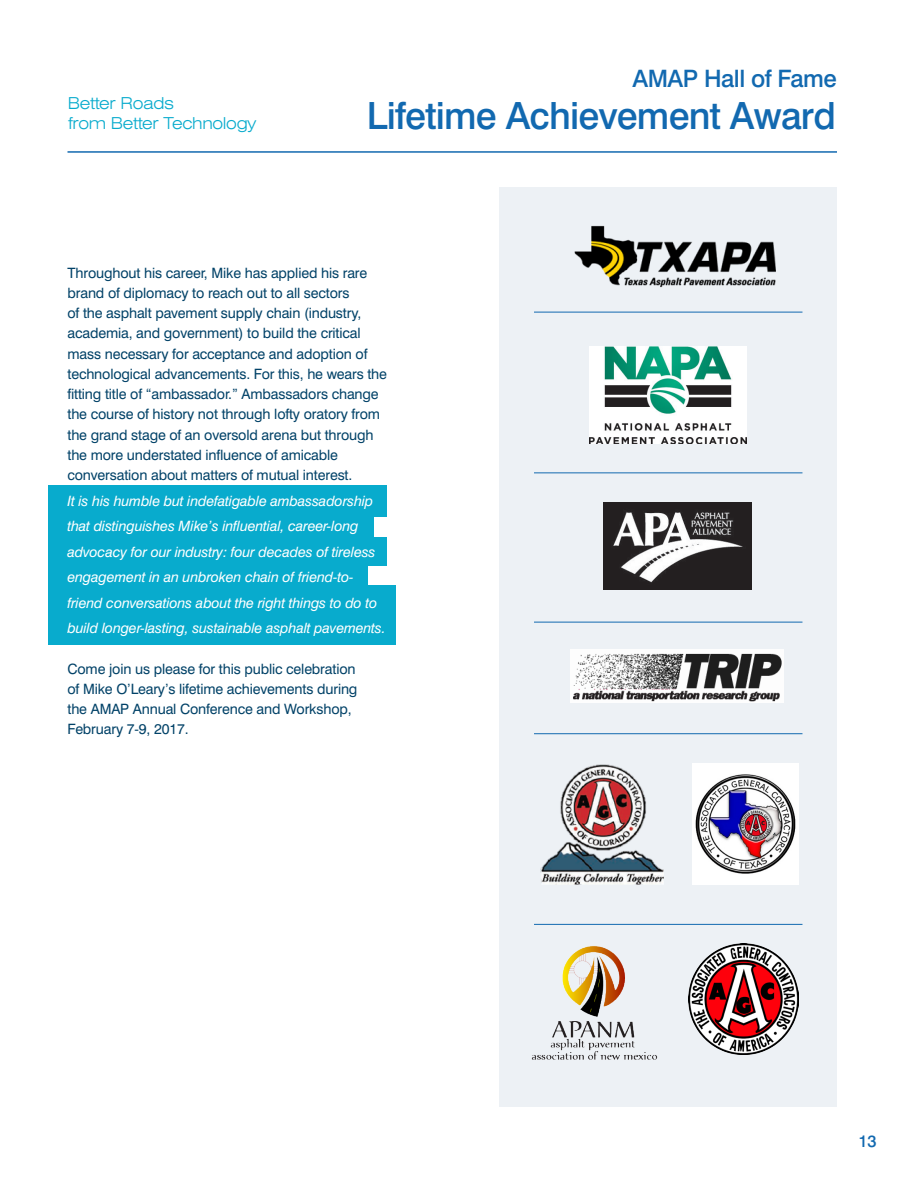
<style>
.page{position:relative;width:918px;height:1188px;background:#fff}
.page>*{position:absolute;margin:0;border:0;box-sizing:border-box;transform-origin:0 0}
.Section_Title{font:500 37.5px "Swiss 721 BT";letter-spacing:-.02em;color:#1269b0}
.Section_Title-2{font:500 24px "Swiss 721 BT";letter-spacing:-.02em;color:#1269b0}
.t1{font:300 expanded 16.5px/19.5px "Swiss 721 BT";letter-spacing:-.02em;color:#08abcd}
.t2{font:500 16.5px "Swiss 721 BT";color:#1269b0}
.body_copy{font:14.25px/20.2px "Swiss 721 BT";letter-spacing:-.01em;color:#024268}
.body_copy-2{font:italic 14.25px/25.5px "Swiss 721 BT";letter-spacing:-.01em;color:#fff}
</style>
<div class="page">
<div style="left:49px;top:485px;width:338px;height:32px;background:#08abcd"></div>
<div style="left:49px;top:558px;width:319px;height:32px;background:#08abcd"></div>
<div style="left:49px;top:585px;width:347px;height:29px;background:#08abcd"></div>
<div style="left:49px;top:609px;width:347px;height:36px;background:#08abcd"></div>
<div style="left:49px;top:512px;width:325px;height:34px;background:#08abcd"></div>
<div style="left:49px;top:538px;width:338px;height:28px;background:#08abcd"></div>
<div style="left:500px;top:188px;width:337px;height:919px;background:#edf1f5"></div>
<hr style="left:68px;top:151px;width:769px;height:2px;background:#1269b0">
<img style="left:688px;top:943px;width:111px;height:111px">
<img style="left:692px;top:763px;width:107px;height:121px">
<img style="left:603px;top:503px;width:148px;height:86px">
<img style="left:590px;top:346px;width:156px;height:98px">
<img style="left:540px;top:764px;width:123px;height:120px">
<img style="left:531px;top:946px;width:127px;height:114px">
<img style="left:571px;top:650px;width:213px;height:52px">
<img style="left:574px;top:226px;width:202px;height:61px">
<hr style="left:534px;top:312px;width:268px;height:1px;background:#1269b0">
<hr style="left:534px;top:472px;width:268px;height:1px;background:#1269b0">
<hr style="left:534px;top:622px;width:268px;height:1px;background:#1269b0">
<hr style="left:534px;top:733px;width:268px;height:1px;background:#1269b0">
<hr style="left:534px;top:924px;width:268px;height:1px;background:#1269b0">
<p class="t1" style="left:68px;top:93px;width:190px">Better Roads<br>from Better Technology</p>
<p class="Section_Title-2" style="left:632px;top:64px;width:206px">AMAP Hall of Fame</p>
<p class="Section_Title" style="left:367px;top:92px;width:471px">Lifetime Achievement Award</p>
<p class="body_copy" style="left:68px;top:262px;width:321px">Throughout his career, Mike has applied his rare brand of diplomacy to reach out to all sectors<br>of the asphalt pavement supply chain (industry, academia, and government) to build the critical mass necessary for acceptance and adoption of technological advancements. For this, he wears the fitting title of “ambassador.” Ambassadors change the course of history not through lofty oratory from the grand stage of an oversold arena but through the more understated influence of amicable conversation about matters of mutual interest.</p>
<p class="body_copy-2" style="left:68px;top:488px;width:320px">It is his humble but indefatigable ambassadorship that distinguishes Mike’s influential, career-long advocacy for our industry: four decades of tireless engagement in an unbroken chain of friend-to&shy;friend conversations about the right things to do to build longer-lasting, sustainable asphalt pavements.</p>
<p class="body_copy" style="left:68px;top:658px;width:291px">Come join us please for this public celebration of Mike O’Leary’s lifetime achievements during the AMAP Annual Conference and Workshop, February 7-9, 2017.</p>
<p class="t2" style="left:859px;top:1131px;width:20px">13</p>
</div>
